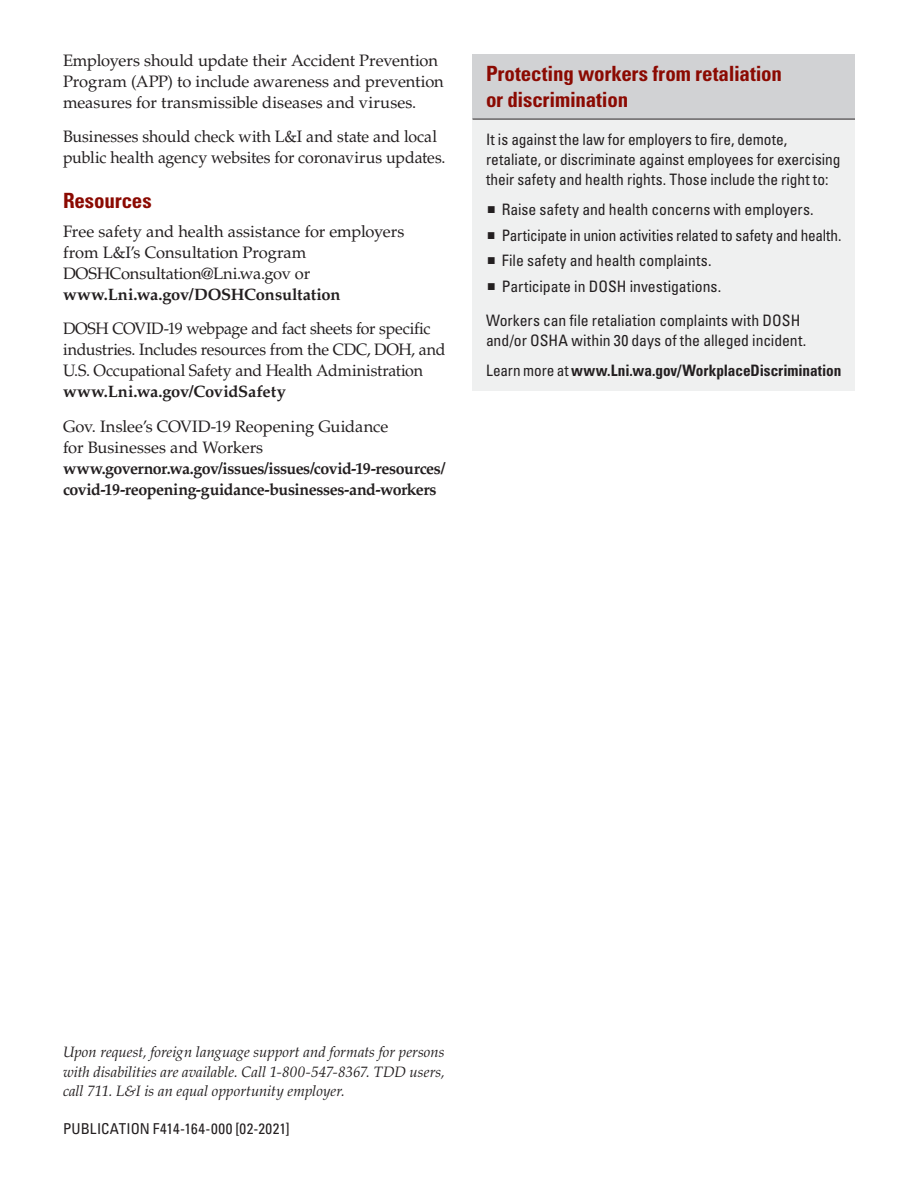
<style>
.page{position:relative;width:918px;height:1188px;background:#fff}
.page>*{position:absolute;margin:0;border:0;box-sizing:border-box;transform-origin:0 0}
.Box_Header{font:700 condensed 21px/25.5px "Univers LT Std";letter-spacing:-.01em;color:#8b0a02}
.Subhead_Level_1{font:700 condensed 21px "Univers LT Std";letter-spacing:-.005em;color:#8b0a02}
.Body_-_11{font:16.5px/21px "Palatino LT Std";letter-spacing:-.01em;color:#231f20}
.Body_-_11-2{font:700 16.5px/21px "Palatino LT Std";letter-spacing:-.03em;color:#231f20}
.Box_Body_-_10_5{font:condensed 15.75px/20.2px "Univers LT Std";letter-spacing:-.005em;color:#231f20}
.Box_Body_-_10_5-2{font:700 condensed 15.75px "Univers LT Std";letter-spacing:-.005em;color:#231f20}
.ADA_Statement{font:italic 15px/19.5px "Palatino LT Std";color:#231f20;text-align:justify}
.Publication_Number{font:condensed 15px "Univers LT Std";letter-spacing:.015em;color:#231f20}
.s1{font-weight:700}
.s2{font-weight:400}
</style>
<div class="page">
<div style="left:472px;top:54px;width:383px;height:65px;background:#d1d2d4"></div>
<hr style="left:472px;top:119px;width:383px;height:1px;background:#231f20">
<div style="left:472px;top:120px;width:383px;height:80px;background:#eff0f0"></div>
<div style="left:472px;top:191px;width:383px;height:39px;background:#eff0f0"></div>
<div style="left:472px;top:216px;width:383px;height:40px;background:#eff0f0"></div>
<div style="left:472px;top:242px;width:383px;height:39px;background:#eff0f0"></div>
<div style="left:472px;top:267px;width:383px;height:40px;background:#eff0f0"></div>
<div style="left:472px;top:301px;width:383px;height:60px;background:#eff0f0"></div>
<div style="left:472px;top:351px;width:383px;height:40px;background:#eff0f0"></div>
<p class="Body_-_11" style="left:63px;top:50px;width:382px">Employers should update their Accident Prevention<br>Program (APP) to include awareness and prevention measures for transmissible diseases and viruses.</p>
<p class="Body_-_11" style="left:63px;top:127px;width:384px">Businesses should check with L&amp;I and state and local public health agency websites for coronavirus updates.</p>
<h3 class="Subhead_Level_1" style="left:63px;top:188px;width:90px">Resources</h3>
<p class="Body_-_11" style="left:63px;top:221px;width:343px">Free safety and health assistance for employers from L&amp;I’s Consultation Program DOSHConsultation@Lni.wa.gov or <span class="s1">www.Lni.wa.gov/DOSHConsultation</span></p>
<p class="Body_-_11" style="left:63px;top:319px;width:384px">DOSH COVID-19 webpage and fact sheets for specific industries. Includes resources from the CDC, DOH, and U.S. Occupational Safety and Health Administration <span class="s1">www.Lni.wa.gov/CovidSafety</span></p>
<p class="Body_-_11-2" style="left:63px;top:416px;width:384px"><span class="s2">Gov. Inslee’s COVID-19 Reopening Guidance<br>for Businesses and Workers </span>www.governor.wa.gov/issues/issues/covid-19-resources/ covid-19-reopening-guidance-businesses-and-workers</p>
<h3 class="Box_Header" style="left:486px;top:61px;width:298px">Protecting workers from retaliation or discrimination</h3>
<p class="Box_Body_-_10_5" style="left:486px;top:129px;width:356px">It is against the law for employers to fire, demote, retaliate, or discriminate against employees for exercising their safety and health rights. Those include the right to:</p>
<p class="Box_Body_-_10_5" style="left:502px;top:200px;width:314px">Raise safety and health concerns with employers.</p>
<p class="Box_Body_-_10_5" style="left:502px;top:225px;width:341px">Participate in union activities related to safety and health.</p>
<p class="Box_Body_-_10_5" style="left:502px;top:251px;width:211px">File safety and health complaints.</p>
<p class="Box_Body_-_10_5" style="left:502px;top:276px;width:221px">Participate in DOSH investigations.</p>
<p class="Box_Body_-_10_5" style="left:486px;top:310px;width:322px">Workers can file retaliation complaints with DOSH and/or OSHA within 30 days of the alleged incident.</p>
<p class="Box_Body_-_10_5-2" style="left:486px;top:361px;width:357px"><span class="s2">Learn more at</span> www.Lni.wa.gov/WorkplaceDiscrimination</p>
<p class="ADA_Statement" style="left:63px;top:1043px;width:383px">Upon request, foreign language support and formats for persons with disabilities are available. Call 1-800-547-8367. TDD users, call 711. L&amp;I is an equal opportunity employer.</p>
<p class="Publication_Number" style="left:63px;top:1119px;width:228px">PUBLICATION F414-164-000 [02-2021]</p>
</div>
